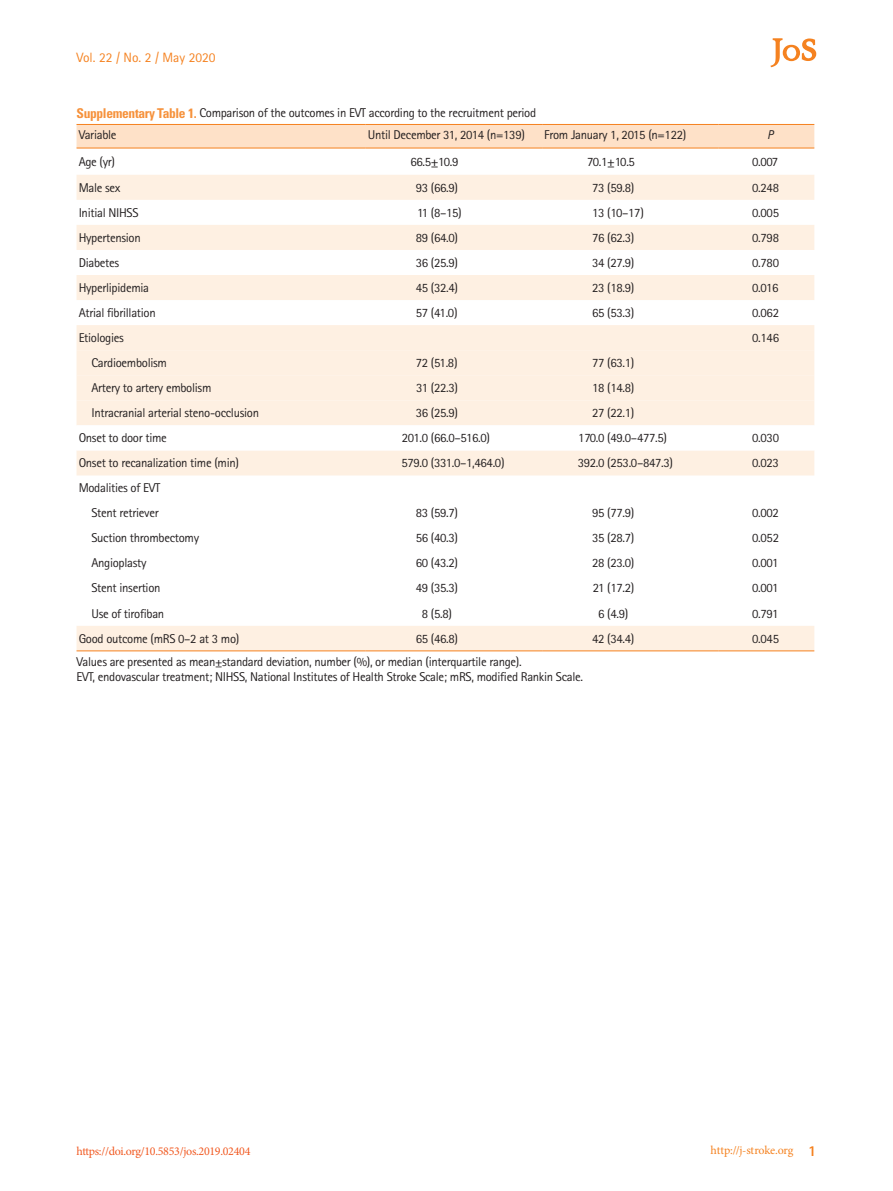
<style>
.page{position:relative;width:893px;height:1191px;background:#fff}
.page>*{position:absolute;margin:0;border:0;box-sizing:border-box;transform-origin:0 0}
.t1{font:13.5px "Rotis Sans Serif Std";color:#f58220}
.테이블본문{font:12.75px "Rotis Sans Serif Std";letter-spacing:-.025em;color:#231f20}
.테이블-1단계{font:12.75px "Rotis Sans Serif Std";letter-spacing:-.025em;color:#231f20}
.테이블_제목{font:12.75px "Rotis Sans Serif Std";letter-spacing:-.025em;color:#231f20}
.테이블본문-2{font:italic 12.75px "Rotis Sans Serif Std";color:#231f20}
.t2{font:12px "Minion Pro";letter-spacing:-.025em;color:#f15921}
.t3{font:12px "Minion Pro";letter-spacing:-.015em;color:#f58220}
.s1{font-family:"Univers LT Std";font-weight:700;font-stretch:condensed;font-size:13.5px;color:#f6923c}
.s2{font-size:13.5px}
.s3{font-family:"Rotis Sans Serif Std";font-weight:800;font-size:15px}
</style>
<div class="page">
<svg style="left:770px;top:38px;width:46px;height:29px"></svg>
<div style="left:77px;top:125px;width:737px;height:23px;background:#fee1c8"></div>
<svg style="left:77px;top:175px;width:737px;height:475px"></svg>
<div style="left:77px;top:325px;width:737px;height:25px;background:#fef0e2"></div>
<div style="left:77px;top:350px;width:737px;height:125px;background:#fef0e2"></div>
<svg style="left:77px;top:425px;width:737px;height:25px"></svg>
<hr style="left:77px;top:124px;width:289px;height:1px;background:#f58220">
<hr style="left:366px;top:124px;width:176px;height:1px;background:#f58220">
<hr style="left:542px;top:124px;width:177px;height:1px;background:#f58220">
<hr style="left:719px;top:124px;width:95px;height:1px;background:#f58220">
<hr style="left:77px;top:148px;width:289px;height:1px;background:#f58220">
<hr style="left:366px;top:148px;width:176px;height:1px;background:#f58220">
<hr style="left:542px;top:148px;width:177px;height:1px;background:#f58220">
<hr style="left:719px;top:148px;width:95px;height:1px;background:#f58220">
<hr style="left:77px;top:650px;width:289px;height:1px;background:#f58220">
<hr style="left:366px;top:650px;width:176px;height:1px;background:#f58220">
<hr style="left:542px;top:650px;width:177px;height:1px;background:#f58220">
<hr style="left:719px;top:650px;width:95px;height:1px;background:#f58220">
<p class="t1" style="left:77px;top:50px;width:140px">Vol. 22 / No. 2 / May 2020</p>
<p class="테이블_제목" style="left:77px;top:105px;width:461px"><span class="s1">Supplementary Table 1.</span> Comparison of the outcomes in EVT according to the recruitment period</p>
<p class="테이블본문" style="left:79px;top:127px;width:39px">Variable</p>
<p class="테이블본문" style="left:368px;top:127px;width:159px">Until December 31, 2014 (n=139)</p>
<p class="테이블본문" style="left:544px;top:127px;width:144px">From January 1, 2015 (n=122)</p>
<p class="테이블본문-2" style="left:767px;top:127px;width:8px">P</p>
<p class="테이블본문" style="left:79px;top:154px;width:38px">Age (yr)</p>
<p class="테이블본문" style="left:410px;top:154px;width:50px">66.5<span class="s2">±</span>10.9</p>
<p class="테이블본문" style="left:587px;top:154px;width:49px">70.1<span class="s2">±</span>10.5</p>
<p class="테이블본문" style="left:752px;top:154px;width:28px">0.007</p>
<p class="테이블본문" style="left:79px;top:180px;width:43px">Male sex</p>
<p class="테이블본문" style="left:416px;top:180px;width:44px">93 (66.9)</p>
<p class="테이블본문" style="left:592px;top:180px;width:44px">73 (59.8)</p>
<p class="테이블본문" style="left:752px;top:180px;width:28px">0.248</p>
<p class="테이블본문" style="left:79px;top:205px;width:61px">Initial NIHSS</p>
<p class="테이블본문" style="left:417px;top:205px;width:46px">11 (8–15)</p>
<p class="테이블본문" style="left:592px;top:205px;width:53px">13 (10–17)</p>
<p class="테이블본문" style="left:752px;top:205px;width:28px">0.005</p>
<p class="테이블본문" style="left:79px;top:230px;width:64px">Hypertension</p>
<p class="테이블본문" style="left:416px;top:230px;width:44px">89 (64.0)</p>
<p class="테이블본문" style="left:592px;top:230px;width:44px">76 (62.3)</p>
<p class="테이블본문" style="left:752px;top:230px;width:28px">0.798</p>
<p class="테이블본문" style="left:79px;top:255px;width:42px">Diabetes</p>
<p class="테이블본문" style="left:416px;top:255px;width:44px">36 (25.9)</p>
<p class="테이블본문" style="left:592px;top:255px;width:44px">34 (27.9)</p>
<p class="테이블본문" style="left:752px;top:255px;width:28px">0.780</p>
<p class="테이블본문" style="left:79px;top:280px;width:72px">Hyperlipidemia</p>
<p class="테이블본문" style="left:416px;top:280px;width:44px">45 (32.4)</p>
<p class="테이블본문" style="left:592px;top:280px;width:44px">23 (18.9)</p>
<p class="테이블본문" style="left:752px;top:280px;width:28px">0.016</p>
<p class="테이블본문" style="left:79px;top:305px;width:79px">Atrial fibrillation</p>
<p class="테이블본문" style="left:416px;top:305px;width:43px">57 (41.0)</p>
<p class="테이블본문" style="left:592px;top:305px;width:44px">65 (53.3)</p>
<p class="테이블본문" style="left:752px;top:305px;width:28px">0.062</p>
<p class="테이블본문" style="left:79px;top:330px;width:47px">Etiologies</p>
<p class="테이블본문" style="left:752px;top:330px;width:28px">0.146</p>
<p class="테이블-1단계" style="left:91px;top:355px;width:77px">Cardioembolism</p>
<p class="테이블본문" style="left:416px;top:355px;width:43px">72 (51.8)</p>
<p class="테이블본문" style="left:592px;top:355px;width:44px">77 (63.1)</p>
<p class="테이블-1단계" style="left:91px;top:380px;width:122px">Artery to artery embolism</p>
<p class="테이블본문" style="left:416px;top:380px;width:43px">31 (22.3)</p>
<p class="테이블본문" style="left:592px;top:380px;width:44px">18 (14.8)</p>
<p class="테이블-1단계" style="left:91px;top:405px;width:169px">Intracranial arterial steno-occlusion</p>
<p class="테이블본문" style="left:416px;top:405px;width:44px">36 (25.9)</p>
<p class="테이블본문" style="left:592px;top:405px;width:44px">27 (22.1)</p>
<p class="테이블본문" style="left:79px;top:430px;width:90px">Onset to door time</p>
<p class="테이블본문" style="left:402px;top:430px;width:90px">201.0 (66.0–516.0)</p>
<p class="테이블본문" style="left:578px;top:430px;width:90px">170.0 (49.0–477.5)</p>
<p class="테이블본문" style="left:752px;top:430px;width:28px">0.030</p>
<p class="테이블본문" style="left:79px;top:455px;width:162px">Onset to recanalization time (min)</p>
<p class="테이블본문" style="left:401px;top:455px;width:105px">579.0 (331.0–1,464.0)</p>
<p class="테이블본문" style="left:578px;top:455px;width:97px">392.0 (253.0–847.3)</p>
<p class="테이블본문" style="left:752px;top:455px;width:28px">0.023</p>
<p class="테이블본문" style="left:79px;top:480px;width:83px">Modalities of EVT</p>
<p class="테이블-1단계" style="left:91px;top:505px;width:69px">Stent retriever</p>
<p class="테이블본문" style="left:416px;top:505px;width:44px">83 (59.7)</p>
<p class="테이블본문" style="left:592px;top:505px;width:44px">95 (77.9)</p>
<p class="테이블본문" style="left:752px;top:505px;width:28px">0.002</p>
<p class="테이블-1단계" style="left:91px;top:530px;width:109px">Suction thrombectomy</p>
<p class="테이블본문" style="left:416px;top:530px;width:44px">56 (40.3)</p>
<p class="테이블본문" style="left:592px;top:530px;width:44px">35 (28.7)</p>
<p class="테이블본문" style="left:752px;top:530px;width:28px">0.052</p>
<p class="테이블-1단계" style="left:91px;top:555px;width:57px">Angioplasty</p>
<p class="테이블본문" style="left:416px;top:555px;width:44px">60 (43.2)</p>
<p class="테이블본문" style="left:592px;top:555px;width:44px">28 (23.0)</p>
<p class="테이블본문" style="left:752px;top:555px;width:28px">0.001</p>
<p class="테이블-1단계" style="left:91px;top:580px;width:71px">Stent insertion</p>
<p class="테이블본문" style="left:416px;top:580px;width:44px">49 (35.3)</p>
<p class="테이블본문" style="left:593px;top:580px;width:43px">21 (17.2)</p>
<p class="테이블본문" style="left:752px;top:580px;width:28px">0.001</p>
<p class="테이블-1단계" style="left:91px;top:605px;width:74px">Use of tirofiban</p>
<p class="테이블본문" style="left:422px;top:605px;width:32px">8 (5.8)</p>
<p class="테이블본문" style="left:598px;top:605px;width:32px">6 (4.9)</p>
<p class="테이블본문" style="left:752px;top:605px;width:28px">0.791</p>
<p class="테이블본문" style="left:79px;top:631px;width:162px">Good outcome (mRS 0–2 at 3 mo)</p>
<p class="테이블본문" style="left:416px;top:631px;width:44px">65 (46.8)</p>
<p class="테이블본문" style="left:592px;top:631px;width:44px">42 (34.4)</p>
<p class="테이블본문" style="left:752px;top:631px;width:28px">0.045</p>
<p class="테이블본문" style="left:77px;top:654px;width:447px">Values are presented as mean±standard deviation, number (%), or median (interquartile range).</p>
<p class="테이블본문" style="left:77px;top:669px;width:508px">EVT, endovascular treatment; NIHSS, National Institutes of Health Stroke Scale; mRS, modified Rankin Scale.</p>
<p class="t2" style="left:77px;top:1143px;width:175px">https://doi.org/10.5853/jos.2019.02404</p>
<p class="t3" style="left:711px;top:1142px;width:107px">http://j-stroke.org <span class="s3">1</span></p>
</div>
